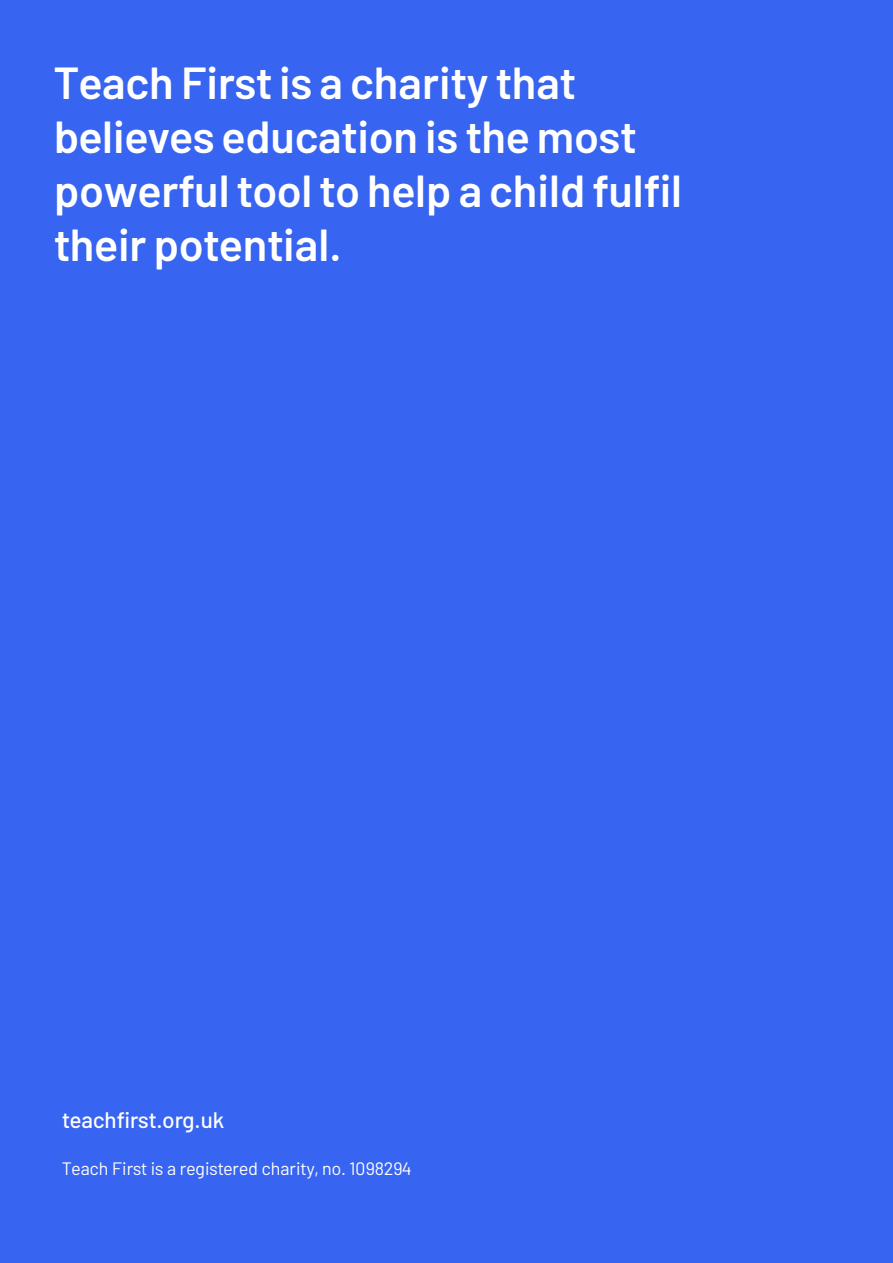
<style>
.page{position:relative;width:893px;height:1263px;background:#3764f0}
.page>*{position:absolute;margin:0;border:0;box-sizing:border-box;transform-origin:0 0}
.t1{font:600 45px/54px "Barlow";color:#fff}
.t2{font:500 22.5px "Barlow";color:#fff}
.t3{font:18px "Barlow";color:#fff}
</style>
<div class="page">
<p class="t1" style="left:54px;top:52px;width:630px">Teach First is a charity that believes education is the most powerful tool to help a child fulfil their potential.</p>
<p class="t2" style="left:62px;top:1103px;width:164px">teachfirst.org.uk</p>
<p class="t3" style="left:62px;top:1155px;width:351px">Teach First is a registered charity, no. 1098294</p>
</div>
